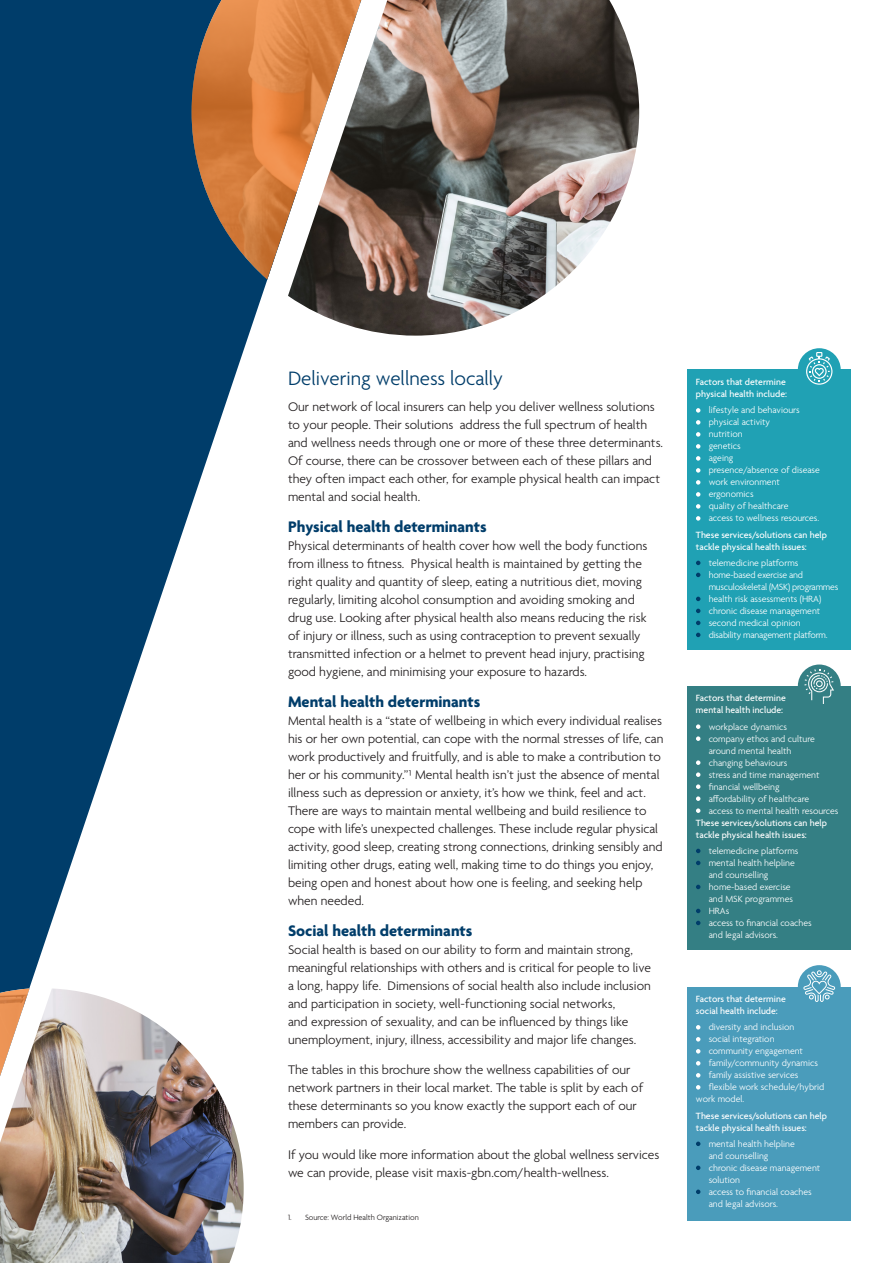
<style>
.page{position:relative;width:893px;height:1263px;background:#fff}
.page>*{position:absolute;margin:0;border:0;box-sizing:border-box;transform-origin:0 0}
.Header_2_-_16pt{font:300 21px "Agenda";color:#003d6a}
.sub_head_2{font:700 16.5px "Agenda";color:#003d6a}
.body_space{font:300 13.5px/18px "Agenda";color:#231f20}
.sub_head_2-2{font:300 13.5px/18px "Agenda";color:#231f20}
.sub_head_2-3{font:300 9.75px/12px "Agenda";color:#fff}
.sub_head_2-4{font:500 9.75px/12px "Agenda";color:#fff}
.sub_head_2-5{font:300 9.75px/12px "Agenda";letter-spacing:-.02em;color:#fff}
.body_space-2{font:300 8.25px "Agenda";color:#231f20}
</style>
<div class="page">
<svg style="left:0;top:0;width:268px;height:988px;fill:#003d6a"></svg>
<img style="left:30px;top:988px;width:214px;height:275px">
<svg style="left:0;top:988px;width:30px;height:275px"></svg>
<svg style="left:192px;top:0;width:96px;height:279px;background:#ad744b"></svg>
<img style="left:288px;top:0;width:351px;height:336px">
<div style="left:687px;top:370px;width:163px;height:280px;background:#20a1b4"></div>
<svg style="left:696px;top:408px;width:4px;height:5px"></svg>
<svg style="left:696px;top:420px;width:4px;height:5px"></svg>
<svg style="left:696px;top:432px;width:4px;height:5px"></svg>
<svg style="left:696px;top:444px;width:4px;height:5px"></svg>
<svg style="left:696px;top:456px;width:4px;height:5px"></svg>
<svg style="left:696px;top:468px;width:4px;height:5px"></svg>
<svg style="left:696px;top:480px;width:4px;height:5px"></svg>
<svg style="left:696px;top:492px;width:4px;height:5px"></svg>
<svg style="left:696px;top:504px;width:4px;height:5px"></svg>
<svg style="left:696px;top:516px;width:4px;height:5px"></svg>
<svg style="left:696px;top:561px;width:4px;height:4px"></svg>
<svg style="left:696px;top:573px;width:4px;height:4px"></svg>
<svg style="left:696px;top:597px;width:4px;height:4px"></svg>
<svg style="left:696px;top:609px;width:4px;height:4px"></svg>
<svg style="left:696px;top:621px;width:4px;height:4px"></svg>
<svg style="left:696px;top:633px;width:4px;height:4px"></svg>
<div style="left:687px;top:686px;width:163px;height:263px;background:#347f84"></div>
<svg style="left:696px;top:724px;width:4px;height:5px"></svg>
<svg style="left:696px;top:736px;width:4px;height:5px"></svg>
<svg style="left:696px;top:760px;width:4px;height:5px"></svg>
<svg style="left:696px;top:772px;width:4px;height:5px"></svg>
<svg style="left:696px;top:784px;width:4px;height:5px"></svg>
<svg style="left:696px;top:796px;width:4px;height:5px"></svg>
<svg style="left:696px;top:808px;width:4px;height:5px"></svg>
<svg style="left:696px;top:849px;width:4px;height:4px"></svg>
<svg style="left:696px;top:861px;width:4px;height:4px"></svg>
<svg style="left:696px;top:885px;width:4px;height:4px"></svg>
<svg style="left:696px;top:909px;width:4px;height:4px"></svg>
<svg style="left:696px;top:921px;width:4px;height:4px"></svg>
<div style="left:687px;top:986px;width:163px;height:234px;background:#4a9cbb"></div>
<svg style="left:696px;top:1025px;width:4px;height:4px"></svg>
<svg style="left:696px;top:1037px;width:4px;height:4px"></svg>
<svg style="left:696px;top:1049px;width:4px;height:4px"></svg>
<svg style="left:696px;top:1061px;width:4px;height:4px"></svg>
<svg style="left:696px;top:1073px;width:4px;height:4px"></svg>
<svg style="left:696px;top:1085px;width:4px;height:4px"></svg>
<svg style="left:696px;top:1141px;width:4px;height:5px"></svg>
<svg style="left:696px;top:1165px;width:4px;height:5px"></svg>
<svg style="left:696px;top:1189px;width:4px;height:5px"></svg>
<div style="left:798px;top:348px;width:43px;height:43px;background:#20a1b4;border-radius:50%"></div>
<svg style="left:806px;top:352px;width:26px;height:33px"></svg>
<div style="left:798px;top:664px;width:43px;height:43px;background:#347f84;border-radius:50%"></div>
<svg style="left:804px;top:669px;width:30px;height:35px"></svg>
<div style="left:798px;top:965px;width:43px;height:43px;background:#4a9cbb;border-radius:50%"></div>
<svg style="left:803px;top:970px;width:32px;height:32px"></svg>
<p class="Header_2_-_16pt" style="left:288px;top:367px;width:216px">Delivering wellness locally</p>
<p class="sub_head_2-2" style="left:288px;top:399px;width:377px">Our network of local insurers can help you deliver wellness solutions to your people. Their solutions address the full spectrum of health and wellness needs through one or more of these three determinants.<br>Of course, there can be crossover between each of these pillars and they often impact each other, for example physical health can impact mental and social health.</p>
<p class="sub_head_2" style="left:288px;top:518px;width:200px">Physical health determinants</p>
<p class="body_space" style="left:288px;top:537px;width:361px">Physical determinants of health cover how well the body functions from illness to fitness. Physical health is maintained by getting the right quality and quantity of sleep, eating a nutritious diet, moving regularly, limiting alcohol consumption and avoiding smoking and drug use. Looking after physical health also means reducing the risk of injury or illness, such as using contraception to prevent sexually transmitted infection or a helmet to prevent head injury, practising good hygiene, and minimising your exposure to hazards.</p>
<p class="sub_head_2" style="left:288px;top:692px;width:194px">Mental health determinants</p>
<p class="body_space" style="left:288px;top:712px;width:377px">Mental health is a “state of wellbeing in which every individual realises his or her own potential, can cope with the normal stresses of life, can work productively and fruitfully, and is able to make a contribution to her or his community.”¹ Mental health isn’t just the absence of mental illness such as depression or anxiety, it’s how we think, feel and act.<br>There are ways to maintain mental wellbeing and build resilience to cope with life’s unexpected challenges. These include regular physical activity, good sleep, creating strong connections, drinking sensibly and limiting other drugs, eating well, making time to do things you enjoy, being open and honest about how one is feeling, and seeking help when needed.</p>
<p class="sub_head_2" style="left:288px;top:921px;width:186px">Social health determinants</p>
<p class="body_space" style="left:288px;top:941px;width:364px">Social health is based on our ability to form and maintain strong, meaningful relationships with others and is critical for people to live a long, happy life. Dimensions of social health also include inclusion and participation in society, well-functioning social networks,<br>and expression of sexuality, and can be influenced by things like unemployment, injury, illness, accessibility and major life changes.</p>
<p class="body_space" style="left:288px;top:1062px;width:357px">The tables in this brochure show the wellness capabilities of our network partners in their local market. The table is split by each of these determinants so you know exactly the support each of our members can provide.</p>
<p class="body_space" style="left:288px;top:1146px;width:373px">If you would like more information about the global wellness services we can provide, please visit maxis-gbn.com/health-wellness.</p>
<p class="body_space-2" style="left:288px;top:1213px;width:132px">1. Source: World Health Organization</p>
<p class="sub_head_2-4" style="left:696px;top:377px;width:93px">Factors that determine physical health include:</p>
<p class="sub_head_2-3" style="left:709px;top:405px;width:93px">lifestyle and behaviours</p>
<p class="sub_head_2-3" style="left:709px;top:417px;width:63px">physical activity</p>
<p class="sub_head_2-3" style="left:709px;top:429px;width:35px">nutrition</p>
<p class="sub_head_2-3" style="left:709px;top:441px;width:34px">genetics</p>
<p class="sub_head_2-3" style="left:709px;top:453px;width:26px">ageing</p>
<p class="sub_head_2-3" style="left:709px;top:465px;width:113px">presence/absence of disease</p>
<p class="sub_head_2-3" style="left:709px;top:477px;width:73px">work environment</p>
<p class="sub_head_2-3" style="left:709px;top:489px;width:46px">ergonomics</p>
<p class="sub_head_2-3" style="left:709px;top:501px;width:81px">quality of healthcare</p>
<p class="sub_head_2-3" style="left:709px;top:513px;width:112px">access to wellness resources.</p>
<p class="sub_head_2-4" style="left:696px;top:529px;width:133px">These services/solutions can help tackle physical health issues:</p>
<p class="sub_head_2-3" style="left:709px;top:557px;width:91px">telemedicine platforms</p>
<p class="sub_head_2-5" style="left:709px;top:569px;width:131px">home-based exercise and musculoskeletal (MSK) programmes</p>
<p class="sub_head_2-3" style="left:709px;top:593px;width:114px">health risk assessments (HRA)</p>
<p class="sub_head_2-3" style="left:709px;top:605px;width:113px">chronic disease management</p>
<p class="sub_head_2-3" style="left:709px;top:617px;width:94px">second medical opinion</p>
<p class="sub_head_2-5" style="left:709px;top:629px;width:120px">disability management platform.</p>
<p class="sub_head_2-4" style="left:696px;top:693px;width:91px">Factors that determine mental health include:</p>
<p class="sub_head_2-3" style="left:709px;top:721px;width:80px">workplace dynamics</p>
<p class="sub_head_2-3" style="left:709px;top:733px;width:108px">company ethos and culture around mental health</p>
<p class="sub_head_2-3" style="left:709px;top:757px;width:80px">changing behaviours</p>
<p class="sub_head_2-3" style="left:709px;top:769px;width:112px">stress and time management</p>
<p class="sub_head_2-3" style="left:709px;top:781px;width:72px">financial wellbeing</p>
<p class="sub_head_2-3" style="left:709px;top:793px;width:102px">affordability of healthcare</p>
<p class="sub_head_2-3" style="left:709px;top:805px;width:131px">access to mental health resources</p>
<p class="sub_head_2-4" style="left:696px;top:817px;width:133px">These services/solutions can help tackle physical health issues:</p>
<p class="sub_head_2-3" style="left:709px;top:845px;width:91px">telemedicine platforms</p>
<p class="sub_head_2-3" style="left:709px;top:857px;width:88px">mental health helpline and counselling</p>
<p class="sub_head_2-3" style="left:709px;top:881px;width:86px">home-based exercise and MSK programmes</p>
<p class="sub_head_2-3" style="left:709px;top:905px;width:22px">HRAs</p>
<p class="sub_head_2-3" style="left:709px;top:917px;width:105px">access to financial coaches and legal advisors.</p>
<p class="sub_head_2-4" style="left:696px;top:993px;width:91px">Factors that determine social health include:</p>
<p class="sub_head_2-3" style="left:709px;top:1022px;width:87px">diversity and inclusion</p>
<p class="sub_head_2-3" style="left:709px;top:1034px;width:67px">social integration</p>
<p class="sub_head_2-3" style="left:709px;top:1046px;width:96px">community engagement</p>
<p class="sub_head_2-3" style="left:709px;top:1058px;width:111px">family/community dynamics</p>
<p class="sub_head_2-3" style="left:709px;top:1070px;width:91px">family assistive services</p>
<p class="sub_head_2-3" style="left:696px;top:1082px;width:130px;text-indent:13px">flexible work schedule/hybrid work model.</p>
<p class="sub_head_2-4" style="left:696px;top:1110px;width:133px">These services/solutions can help tackle physical health issues:</p>
<p class="sub_head_2-3" style="left:709px;top:1138px;width:88px">mental health helpline and counselling</p>
<p class="sub_head_2-3" style="left:709px;top:1162px;width:113px">chronic disease management solution</p>
<p class="sub_head_2-3" style="left:709px;top:1186px;width:105px">access to financial coaches and legal advisors.</p>
</div>
